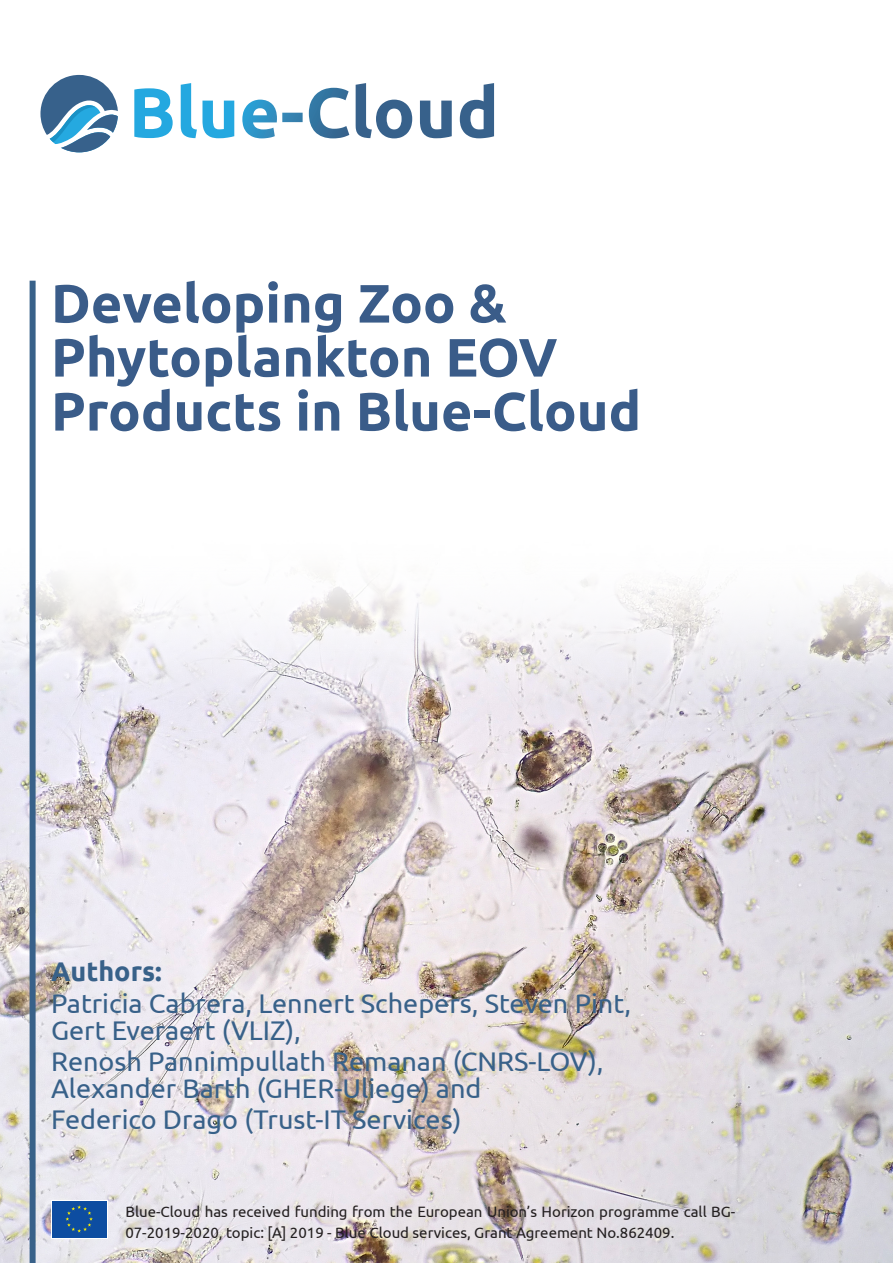
<style>
.page{position:relative;width:893px;height:1263px;background:#fff}
.page>*{position:absolute;margin:0;border:0;box-sizing:border-box;transform-origin:0 0}
.t1{font:700 54px/54px "Ubuntu";color:#3a5c89}
.t2{font:27px/27px "Ubuntu";color:#386189}
.t3{font:700 27px "Ubuntu";color:#386189}
.t4{font:15px/21px "Ubuntu";color:#231f20}
</style>
<div class="page">
<svg style="left:40px;top:75px;width:78px;height:77px"></svg>
<svg style="left:134px;top:88px;width:39px;height:50px"></svg>
<svg style="left:181px;top:83px;width:53px;height:55px"></svg>
<svg style="left:242px;top:100px;width:61px;height:38px"></svg>
<svg style="left:309px;top:88px;width:40px;height:50px"></svg>
<svg style="left:356px;top:83px;width:56px;height:55px"></svg>
<svg style="left:420px;top:101px;width:32px;height:37px"></svg>
<svg style="left:460px;top:83px;width:34px;height:55px"></svg>
<img style="left:0;top:506px;width:893px;height:757px">
<div style="left:30px;top:281px;width:6px;height:982px;background:#386189"></div>
<svg style="left:51px;top:1200px;width:56px;height:38px"></svg>
<div style="left:52px;top:1201px;width:54px;height:36px;background:#0d4da1"></div>
<svg style="left:65px;top:1205px;width:28px;height:27px"></svg>
<h1 class="t1" style="left:51px;top:276px;width:592px">Developing Zoo &amp;<br>Phytoplankton EOV<br>Products in Blue-Cloud</h1>
<p class="t3" style="left:51px;top:955px;width:112px">Authors:</p>
<p class="t2" style="left:51px;top:989px;width:582px">Patricia Cabrera, Lennert Schepers, Steven Pint,<br>Gert Everaert (VLIZ),</p>
<p class="t2" style="left:51px;top:1047px;width:554px">Renosh Pannimpullath Remanan (CNRS-LOV),<br>Alexander Barth (GHER-Uliege) and</p>
<p class="t2" style="left:51px;top:1105px;width:412px">Federico Drago (Trust-IT Services)</p>
<p class="t4" style="left:125px;top:1201px;width:612px">Blue-Cloud has received funding from the European Union’s Horizon programme call BG-<br>07-2019-2020, topic: [A] 2019 - Blue Cloud services, Grant Agreement No.862409.</p>
</div>
